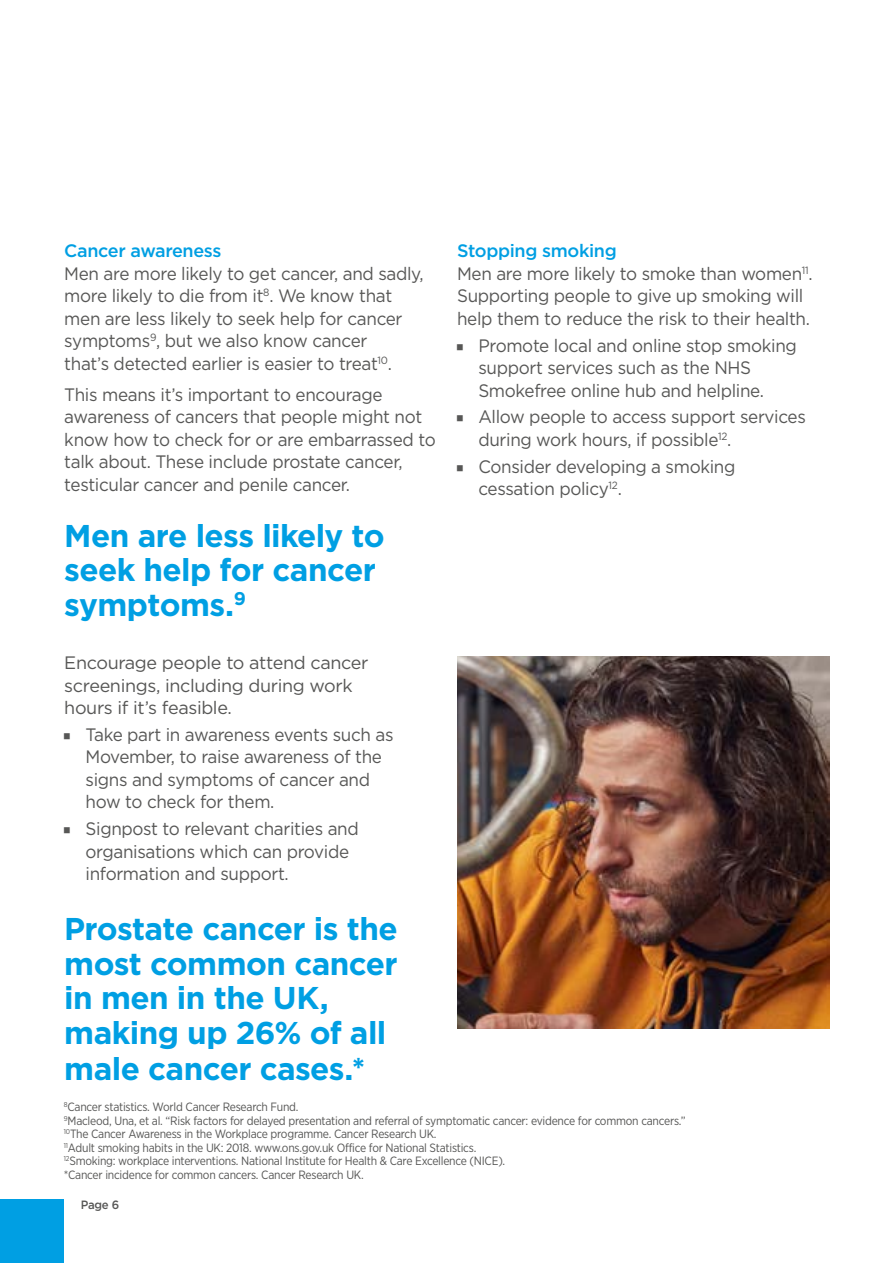
<style>
.page{position:relative;width:893px;height:1263px;background:#fff}
.page>*{position:absolute;margin:0;border:0;box-sizing:border-box;transform-origin:0 0}
.t1{font:700 31.5px/34.8px "Gotham";letter-spacing:-.02em;color:#009fe3}
.t2{font:18px/22.5px "Gotham";letter-spacing:-.02em;color:#575756;scale:.95 1}
.t3{font:18px/22.5px "Gotham";letter-spacing:-.02em;color:#575756}
.t4{font:500 18px "Gotham";letter-spacing:-.02em;color:#009fe3}
.t5{font:12px/13.5px "Gotham Narrow";letter-spacing:-.02em;color:#575756}
.t6{font:500 12px "Gotham";color:#575756;scale:.95 1}
</style>
<div class="page">
<div style="left:0;top:1199px;width:64px;height:64px;background:#009fe3"></div>
<img style="left:457px;top:656px;width:372px;height:372px">
<p class="t4" style="left:64px;top:241px;width:159px">Cancer awareness</p>
<p class="t2" style="left:64px;top:262px;width:380px">Men are more likely to get cancer, and sadly, more likely to die from it<sup>8</sup>. We know that men are less likely to seek help for cancer symptoms<sup>9</sup>, but we also know cancer<br>that’s detected earlier is easier to treat<sup>10</sup>.</p>
<p class="t2" style="left:64px;top:383px;width:392px">This means it’s important to encourage awareness of cancers that people might not know how to check for or are embarrassed to talk about. These include prostate cancer, testicular cancer and penile cancer.</p>
<h1 class="t1" style="left:64px;top:517px;width:322px">Men are less likely to seek help for cancer symptoms.<sup>9</sup></h1>
<p class="t3" style="left:64px;top:651px;width:306px">Encourage people to attend cancer screenings, including during work hours if it’s feasible.</p>
<p class="t2" style="left:86px;top:723px;width:326px">Take part in awareness events such as<br>Movember, to raise awareness of the signs and symptoms of cancer and how to check for them.</p>
<p class="t2" style="left:86px;top:817px;width:289px">Signpost to relevant charities and organisations which can provide information and support.</p>
<h1 class="t1" style="left:64px;top:911px;width:335px">Prostate cancer is the most common cancer in men in the UK, making up 26% of all male cancer cases.*</h1>
<p class="t5" style="left:64px;top:1100px;width:236px"><sup>8</sup>Cancer statistics. World Cancer Research Fund.</p>
<p class="t4" style="left:457px;top:241px;width:161px">Stopping smoking</p>
<p class="t2" style="left:457px;top:262px;width:376px">Men are more likely to smoke than women<sup>11</sup>.<br>Supporting people to give up smoking will help them to reduce the risk to their health.</p>
<p class="t2" style="left:478px;top:334px;width:337px">Promote local and online stop smoking support services such as the NHS<br>Smokefree online hub and helpline.</p>
<p class="t2" style="left:478px;top:405px;width:346px">Allow people to access support services during work hours, if possible<sup>12</sup>.</p>
<p class="t2" style="left:478px;top:455px;width:272px">Consider developing a smoking cessation policy<sup>12</sup>.</p>
<p class="t5" style="left:64px;top:1113px;width:623px"><sup>9</sup>Macleod, Una, et al. “Risk factors for delayed presentation and referral of symptomatic cancer: evidence for common cancers.” <sup>10</sup>The Cancer Awareness in the Workplace programme. Cancer Research UK.<br><sup>11</sup>Adult smoking habits in the UK: 2018. www.ons.gov.uk Office for National Statistics.<br><sup>12</sup>Smoking: workplace interventions. National Institute for Health &amp; Care Excellence (NICE).<br>*Cancer incidence for common cancers. Cancer Research UK.</p>
<p class="t6" style="left:81px;top:1198px;width:42px">Page 6</p>
</div>
